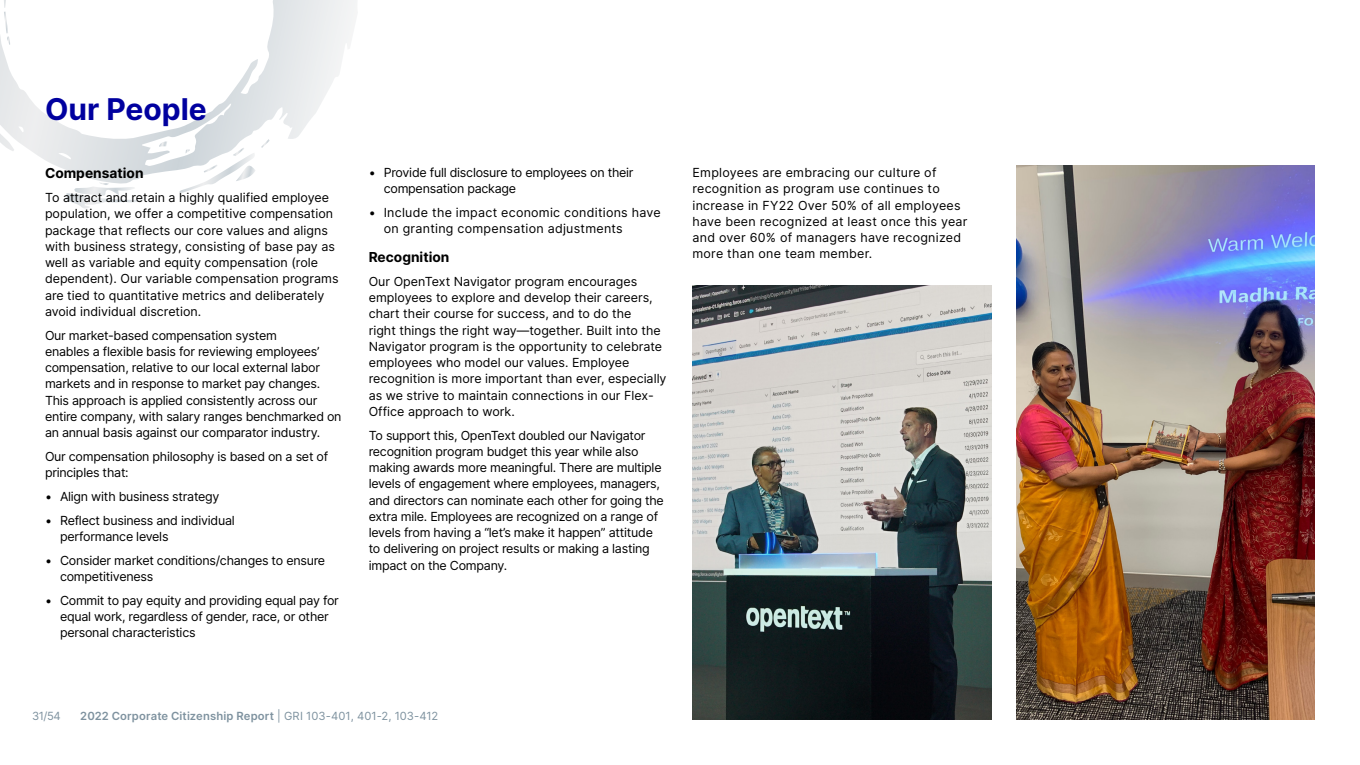
<style>
.page{position:relative;width:1360px;height:765px;background:#fff}
.page>*{position:absolute;margin:0;border:0;box-sizing:border-box;transform-origin:0 0}
.t1{font:700 30px "Inter";color:#00009f}
.t2{font:700 13.75px "Inter";color:#000}
.Body1{font:12.5px/16.2px "Inter";letter-spacing:-.02em;color:#000}
.Body1-2{font:12.5px/16.2px "Inter";color:#000}
.t3{font:12.5px/16.2px "Inter V";letter-spacing:-.02em;color:#000}
.Body1-3{font:12.5px/16.2px "Inter";letter-spacing:.02em;color:#000}
.t4{font:12.5px/16.2px "Inter V";letter-spacing:.02em;color:#000}
.t5{font:600 11.25px "Inter";letter-spacing:.015em;color:#7e929f}
.t6{font:11.25px "Inter";color:#7e929f}
.s1{font-weight:400}
</style>
<div class="page">
<svg style="left:0;top:0;width:346px;height:183px"></svg>
<svg style="left:4px;top:12px;width:6px;height:33px"></svg>
<svg style="left:66px;top:183px;width:79px;height:26px"></svg>
<svg style="left:159px;top:141px;width:8px;height:6px"></svg>
<svg style="left:179px;top:139px;width:91px;height:54px"></svg>
<img style="left:692px;top:285px;width:299px;height:435px">
<img style="left:1016px;top:165px;width:299px;height:555px">
<h1 class="t1" style="left:45px;top:87px;width:163px">Our People</h1>
<h3 class="t2" style="left:45px;top:163px;width:100px">Compensation</h3>
<p class="Body1-2" style="left:45px;top:189px;width:295px">To attract and retain a highly qualified employee population, we offer a competitive compensation package that reflects our core values and aligns with business strategy, consisting of base pay as well as variable and equity compensation (role dependent). Our variable compensation programs are tied to quantitative metrics and deliberately avoid individual discretion.</p>
<p class="Body1" style="left:45px;top:327px;width:298px">Our market-based compensation system<br>enables a flexible basis for reviewing employees’ compensation, relative to our local external labor markets and in response to market pay changes.<br>This approach is applied consistently across our entire company, with salary ranges benchmarked on an annual basis against our comparator industry.</p>
<p class="Body1" style="left:45px;top:448px;width:285px">Our compensation philosophy is based on a set of principles that:</p>
<p class="t3" style="left:45px;top:488px;width:176px">• Align with business strategy</p>
<p class="t3" style="left:60px;top:512px;width:176px;text-indent:-15px">• Reflect business and individual performance levels</p>
<p class="t3" style="left:60px;top:552px;width:267px;text-indent:-15px">• Consider market conditions/changes to ensure competitiveness</p>
<p class="t3" style="left:60px;top:592px;width:280px;text-indent:-15px">• Commit to pay equity and providing equal pay for equal work, regardless of gender, race, or other personal characteristics</p>
<p class="t3" style="left:384px;top:164px;width:251px;text-indent:-15px">• Provide full disclosure to employees on their compensation package</p>
<p class="t4" style="left:384px;top:204px;width:279px;text-indent:-15px">• Include the impact economic conditions have on granting compensation adjustments</p>
<h3 class="t2" style="left:369px;top:247px;width:82px">Recognition</h3>
<p class="Body1-2" style="left:369px;top:273px;width:299px">Our OpenText Navigator program encourages employees to explore and develop their careers, chart their course for success, and to do the<br>right things the right way—together. Built into the Navigator program is the opportunity to celebrate employees who model our values. Employee recognition is more important than ever, especially as we strive to maintain connections in our Flex-Office approach to work.</p>
<p class="Body1" style="left:369px;top:427px;width:297px">To support this, OpenText doubled our Navigator recognition program budget this year while also making awards more meaningful. There are multiple levels of engagement where employees, managers, and directors can nominate each other for going the extra mile. Employees are recognized on a range of levels from having a “let’s make it happen” attitude to delivering on project results or making a lasting impact on the Company.</p>
<p class="Body1-3" style="left:692px;top:164px;width:277px">Employees are embracing our culture of recognition as program use continues to increase in FY22 Over 50% of all employees have been recognized at least once this year and over 60% of managers have recognized more than one team member.</p>
<p class="t6" style="left:32px;top:708px;width:30px">31/54</p>
<p class="t5" style="left:80px;top:707px;width:360px">2022 Corporate Citizenship Report <span class="s1">| GRI 103-401, 401-2, 103-412</span></p>
</div>
